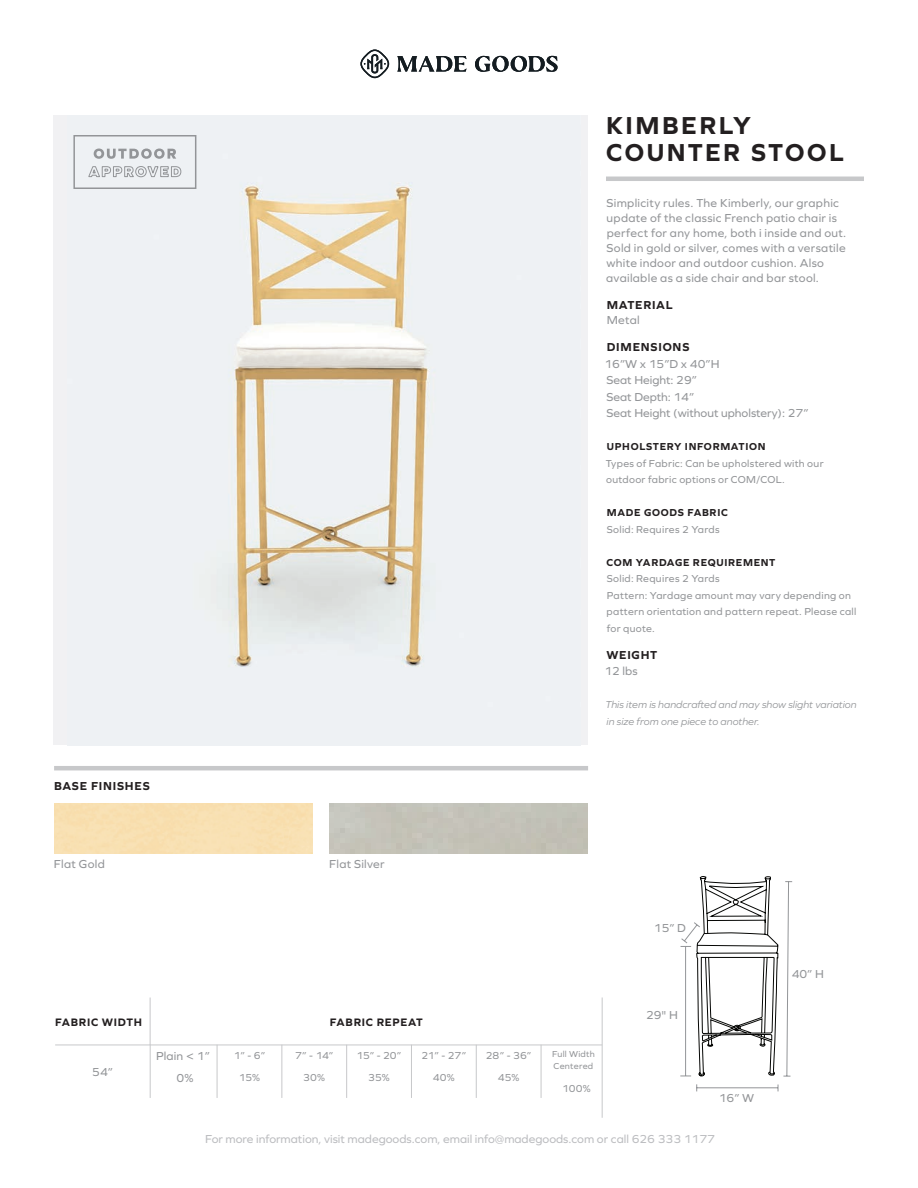
<style>
.page{position:relative;width:918px;height:1188px;background:#fff}
.page>*{position:absolute;margin:0;border:0;box-sizing:border-box;transform-origin:0 0}
.t1{font:700 25.5px/27px "Graphie";letter-spacing:.095em;color:#231f20}
.t2{font:12px/15px "Graphie";letter-spacing:.025em;color:#939598}
.t3{font:12px "Graphie";color:#bcbdc0}
.t4{font:12px/16.5px "Graphie";color:#939598}
.t5{font:700 12px "Graphie";letter-spacing:.065em;color:#231f20}
.t6{font:700 11.25px "Graphie";letter-spacing:.06em;color:#231f20}
.t7{font:10.5px/22.5px "Graphie";letter-spacing:.025em;color:#939598;text-align:center}
.t8{font:italic 10.5px/16.5px "Graphie";color:#939598}
.t9{font:700 10.5px "Graphie";letter-spacing:.065em;color:#231f20}
.t10{font:9px/12px "Graphie";letter-spacing:.03em;color:#939598}
</style>
<div class="page">
<hr style="left:606px;top:177px;width:258px;height:4px;background:#c7c8ca">
<svg style="left:397px;top:56px;width:161px;height:16px"></svg>
<svg style="left:360px;top:50px;width:29px;height:28px"></svg>
<hr style="left:54px;top:766px;width:534px;height:4px;background:#c7c8ca">
<div style="left:54px;top:116px;width:534px;height:629px;background:#f1f1f3"></div>
<img style="left:93px;top:135px;width:335px;height:532px">
<svg style="left:94px;top:149px;width:82px;height:10px"></svg>
<svg style="left:88px;top:165px;width:94px;height:13px"></svg>
<div style="left:73px;top:135px;width:123px;height:54px;border:2px solid #939598"></div>
<svg style="left:680px;top:876px;width:113px;height:216px"></svg>
<hr style="left:150px;top:1045px;width:1px;height:53px;background:#c7c8ca">
<hr style="left:217px;top:1045px;width:1px;height:53px;background:#c7c8ca">
<hr style="left:281px;top:1045px;width:1px;height:53px;background:#c7c8ca">
<hr style="left:346px;top:1045px;width:1px;height:53px;background:#c7c8ca">
<hr style="left:411px;top:1045px;width:1px;height:53px;background:#c7c8ca">
<hr style="left:476px;top:1045px;width:1px;height:53px;background:#c7c8ca">
<hr style="left:541px;top:1045px;width:1px;height:53px;background:#c7c8ca">
<hr style="left:150px;top:998px;width:1px;height:47px;background:#c7c8ca">
<hr style="left:55px;top:1045px;width:547px;height:1px;background:#c7c8ca">
<hr style="left:602px;top:998px;width:1px;height:120px;background:#c7c8ca">
<p class="t5" style="left:54px;top:779px;width:97px">BASE FINISHES</p>
<h1 class="t1" style="left:606px;top:111px;width:239px">KIMBERLY<br>COUNTER STOOL</h1>
<p class="t2" style="left:606px;top:195px;width:242px">Simplicity rules. The Kimberly, our graphic update of the classic French patio chair is perfect for any home, both i inside and out.<br>Sold in gold or silver, comes with a versatile white indoor and outdoor cushion. Also available as a side chair and bar stool.</p>
<p class="t5" style="left:607px;top:298px;width:67px">MATERIAL</p>
<p class="t2" style="left:607px;top:312px;width:35px">Metal</p>
<p class="t5" style="left:607px;top:340px;width:84px">DIMENSIONS</p>
<p class="t4" style="left:604px;top:355px;width:206px">16”W x 15”D x 40”H<br>Seat Height: 29”<br>Seat Depth: 14”<br>Seat Height (without upholstery): 27”</p>
<p class="t9" style="left:607px;top:440px;width:160px">UPHOLSTERY INFORMATION</p>
<p class="t7" style="left:606px;top:455px;width:219px;line-height:16.5px;text-align:left">Types of Fabric: Can be upholstered with our outdoor fabric options or COM/COL.</p>
<p class="t9" style="left:607px;top:506px;width:122px">MADE GOODS FABRIC</p>
<p class="t7" style="left:607px;top:518px;width:114px">Solid: Requires 2 Yards</p>
<p class="t9" style="left:607px;top:556px;width:171px">COM YARDAGE REQUIREMENT</p>
<p class="t7" style="left:607px;top:570px;width:251px;line-height:16.5px;text-align:left">Solid: Requires 2 Yards<br>Pattern: Yardage amount may vary depending on pattern orientation and pattern repeat. Please call for quote.</p>
<p class="t5" style="left:606px;top:648px;width:52px">WEIGHT</p>
<p class="t2" style="left:604px;top:663px;width:35px">12 lbs</p>
<p class="t8" style="left:605px;top:696px;width:253px">This item is handcrafted and may show slight variation in size from one piece to another.</p>
<p class="t2" style="left:54px;top:856px;width:52px">Flat Gold</p>
<p class="t2" style="left:329px;top:856px;width:57px">Flat Silver</p>
<p class="t6" style="left:55px;top:1016px;width:88px">FABRIC WIDTH</p>
<p class="t6" style="left:330px;top:1016px;width:95px">FABRIC REPEAT</p>
<p class="t2" style="left:92px;top:1064px;width:23px">54”</p>
<p class="t2" style="left:156px;top:1044px;width:55px;line-height:22.5px;text-align:center">Plain &lt; 1”<br>0%</p>
<p class="t7" style="left:234px;top:1044px;width:33px">1” - 6”<br>15%</p>
<p class="t7" style="left:295px;top:1044px;width:40px">7” - 14”<br>30%</p>
<p class="t7" style="left:357px;top:1044px;width:46px">15” - 20”<br>35%</p>
<p class="t7" style="left:422px;top:1044px;width:46px">21” - 27”<br>40%</p>
<p class="t7" style="left:486px;top:1044px;width:47px">28” - 36”<br>45%</p>
<p class="t10" style="left:552px;top:1048px;width:44px">Full Width<br>Centered</p>
<p class="t7" style="left:562px;top:1077px;width:30px">100%</p>
<p class="t2" style="left:654px;top:920px;width:34px">15” D</p>
<p class="t2" style="left:646px;top:1008px;width:33px">29" H</p>
<p class="t2" style="left:719px;top:1090px;width:37px">16” W</p>
<p class="t2" style="left:792px;top:967px;width:34px">40” H</p>
<p class="t3" style="left:205px;top:1132px;width:511px">For more information, visit madegoods.com, email info@madegoods.com or call 626 333 1177</p>
</div>
